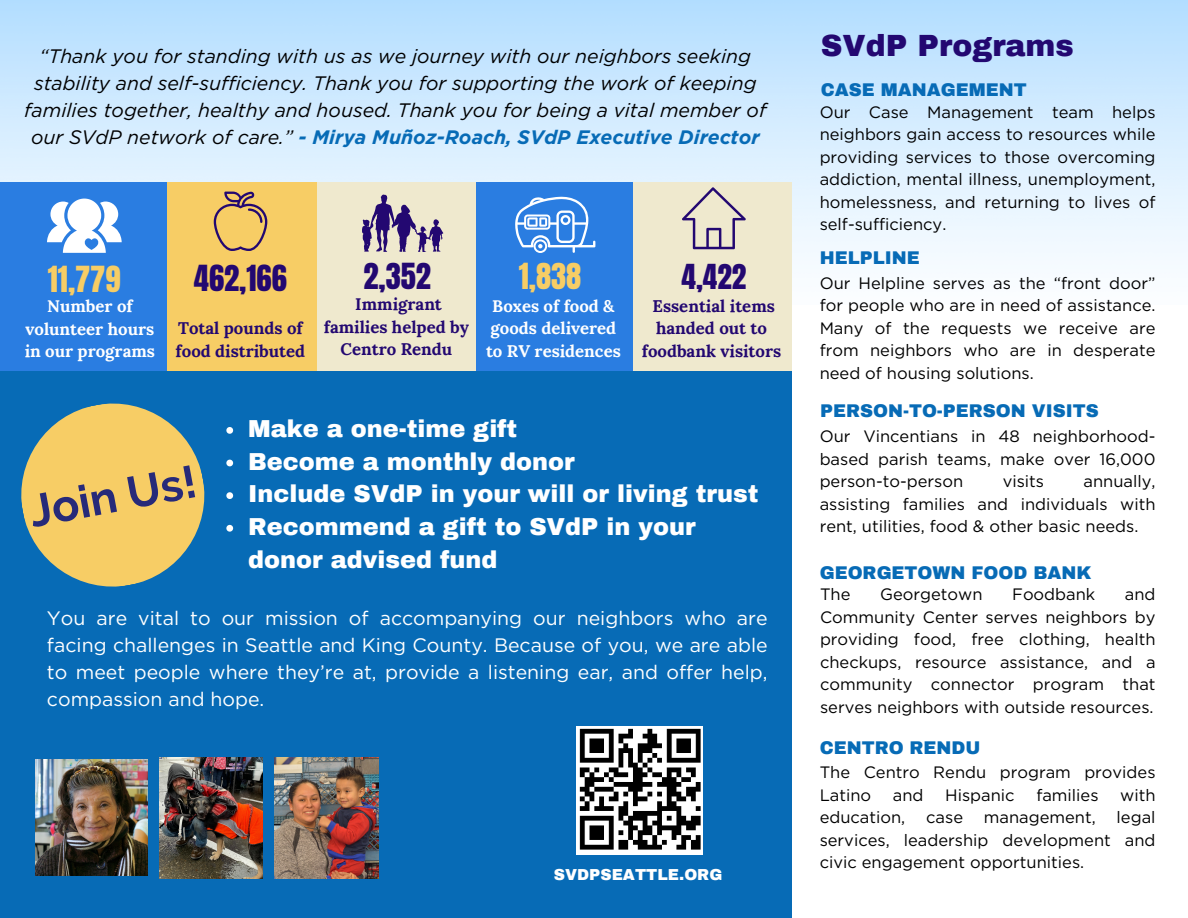
<style>
.page{position:relative;width:1188px;height:918px;background:#fff}
.page>*{position:absolute;margin:0;border:0;box-sizing:border-box;transform-origin:0 0}
.t1{font:700 45px "Raleway";color:#272a79}
.t2{font:30.6px "Anton";color:#230871}
.t3{font:30.6px "Anton";color:#f7cd65}
.t4{font:900 30px "Archivo";color:#230871}
.t5{font:29.25px "Anton";color:#230871}
.t6{font:900 24px/32.7px "Archivo";color:#fff}
.t7{font:italic 19.5px/27px "Gotham";color:#000;text-align:center}
.t8{font:19.5px/27px "Gotham";color:#fff;text-align:justify}
.t9{font:900 18px "Archivo";color:#076bb6}
.t10{font:700 16.8px/22.5px "Lora";color:#230871;text-align:center}
.t11{font:700 16.8px/22.5px "Lora";color:#fff}
.t12{font:16.5px/22.5px "Gotham";color:#000;text-align:justify}
.t13{font:900 15.6px "Archivo";color:#fff}
.s1{font-weight:700;color:#076bb6}
</style>
<div class="page">
<div style="left:0;top:369px;width:792px;height:549px;background:#076bb6"></div>
<img style="left:159px;top:758px;width:104px;height:120px">
<img style="left:274px;top:758px;width:105px;height:120px">
<svg style="left:226px;top:427px;width:7px;height:7px"></svg>
<svg style="left:226px;top:460px;width:7px;height:6px"></svg>
<svg style="left:226px;top:492px;width:7px;height:7px"></svg>
<svg style="left:226px;top:525px;width:7px;height:7px"></svg>
<svg style="left:21px;top:403px;width:184px;height:184px"></svg>
<img style="left:577px;top:726px;width:126px;height:129px">
<div style="left:471px;top:182px;width:165px;height:189px;background:#2a7de1"></div>
<div style="left:633px;top:182px;width:159px;height:189px;background:#efe9ce"></div>
<svg style="left:515px;top:197px;width:80px;height:56px"></svg>
<div style="left:164px;top:182px;width:155px;height:189px;background:#f7cd65"></div>
<div style="left:0;top:182px;width:166px;height:189px;background:#2a7de1"></div>
<div style="left:317px;top:182px;width:158px;height:189px;background:#efe9ce"></div>
<svg style="left:214px;top:192px;width:53px;height:59px"></svg>
<svg style="left:682px;top:187px;width:64px;height:62px"></svg>
<svg style="left:47px;top:199px;width:74px;height:54px"></svg>
<svg style="left:362px;top:194px;width:81px;height:58px"></svg>
<img style="left:35px;top:760px;width:113px;height:116px">
<h2 class="t7" style="left:24px;top:43px;width:744px">“Thank you for standing with us as we journey with our neighbors seeking stability and self-sufficiency. Thank you for supporting the work of keeping families together, healthy and housed. Thank you for being a vital member of our SVdP network of care.” <span class="s1">- Mirya Muñoz-Roach, SVdP Executive Director</span></h2>
<p class="t2" style="left:363px;top:255px;width:69px">2,352</p>
<p class="t3" style="left:519px;top:255px;width:64px">1,838</p>
<p class="t3" style="left:48px;top:257px;width:75px">11,779</p>
<p class="t2" style="left:194px;top:257px;width:94px">462,166</p>
<p class="t5" style="left:682px;top:255px;width:66px">4,422</p>
<p class="t10" style="left:324px;top:293px;width:147px">Immigrant families helped by<br>Centro Rendu</p>
<p class="t10" style="left:642px;top:294px;width:141px">Essential items handed out to foodbank visitors</p>
<p class="t11" style="left:491px;top:294px;width:127px">Boxes of food &amp; goods delivered</p>
<h2 class="t11" style="left:486px;top:339px;width:136px">to RV residences</h2>
<p class="t11" style="left:25px;top:295px;width:130px;text-align:center">Number of volunteer hours</p>
<p class="t11" style="left:25px;top:340px;width:132px">in our programs</p>
<h1 class="t10" style="left:178px;top:317px;width:126px">Total pounds of</h1>
<p class="t10" style="left:176px;top:339px;width:131px">food distributed</p>
<p class="t1" style="left:25px;top:486px;width:170px;rotate:-11deg">Join Us!</p>
<p class="t6" style="left:248px;top:413px;width:271px">Make a one-time gift</p>
<h5 class="t6" style="left:248px;top:445px;width:328px">Become a monthly donor</h5>
<h2 class="t6" style="left:248px;top:478px;width:512px">Include SVdP in your will or living trust</h2>
<h4 class="t6" style="left:248px;top:511px;width:449px">Recommend a gift to SVdP in your donor advised fund</h4>
<p class="t8" style="left:47px;top:605px;width:722px">You are vital to our mission of accompanying our neighbors who are facing challenges in Seattle and King County. Because of you, we are able to meet people where they’re at, provide a listening ear, and offer help, compassion and hope.</p>
<h5 class="t13" style="left:554px;top:866px;width:170px">SVDPSEATTLE.ORG</h5>
<h2 class="t4" style="left:821px;top:29px;width:255px">SVdP Programs</h2>
<p class="t9" style="left:821px;top:80px;width:207px">CASE MANAGEMENT</p>
<p class="t12" style="left:820px;top:100px;width:337px">Our Case Management team helps neighbors gain access to resources while providing services to those overcoming addiction, mental illness, unemployment, homelessness, and returning to lives of self-sufficiency.</p>
<h2 class="t9" style="left:820px;top:249px;width:101px">HELPLINE</h2>
<p class="t12" style="left:820px;top:272px;width:337px">Our Helpline serves as the “front door” for people who are in need of assistance.<br>Many of the requests we receive are from neighbors who are in desperate need of housing solutions.</p>
<p class="t9" style="left:820px;top:402px;width:280px">PERSON-TO-PERSON VISITS</p>
<p class="t12" style="left:820px;top:425px;width:337px">Our Vincentians in 48 neighborhood&shy;based parish teams, make over 16,000 person-to-person</p>
<p class="t12" style="left:820px;top:470px;width:337px;text-indent:264px">annually, assisting families and individuals with rent, utilities, food &amp; other basic needs.</p>
<p class="t12" style="left:1003px;top:470px;width:43px">visits</p>
<p class="t9" style="left:820px;top:563px;width:273px">GEORGETOWN FOOD BANK</p>
<p class="t12" style="left:820px;top:583px;width:337px;text-indent:305px">and Community Center serves neighbors by providing food, free clothing, health checkups, resource assistance, and a community connector program that serves neighbors with outside resources.</p>
<p class="t12" style="left:820px;top:583px;width:32px">The</p>
<p class="t12" style="left:880px;top:583px;width:104px">Georgetown</p>
<p class="t12" style="left:1012px;top:583px;width:85px">Foodbank</p>
<h2 class="t9" style="left:820px;top:738px;width:162px">CENTRO RENDU</h2>
<p class="t12" style="left:820px;top:761px;width:337px">The Centro Rendu program provides<br>Latino</p>
<p class="t12" style="left:893px;top:784px;width:32px">and</p>
<p class="t12" style="left:945px;top:784px;width:71px">Hispanic</p>
<p class="t12" style="left:1036px;top:784px;width:64px">families</p>
<p class="t12" style="left:1120px;top:784px;width:37px">with</p>
<p class="t12" style="left:820px;top:806px;width:87px">education,</p>
<p class="t12" style="left:926px;top:806px;width:38px">case</p>
<p class="t12" style="left:984px;top:806px;width:113px">management,</p>
<p class="t12" style="left:820px;top:806px;width:337px;text-indent:297px">legal services, leadership development and civic engagement opportunities.</p>
</div>
